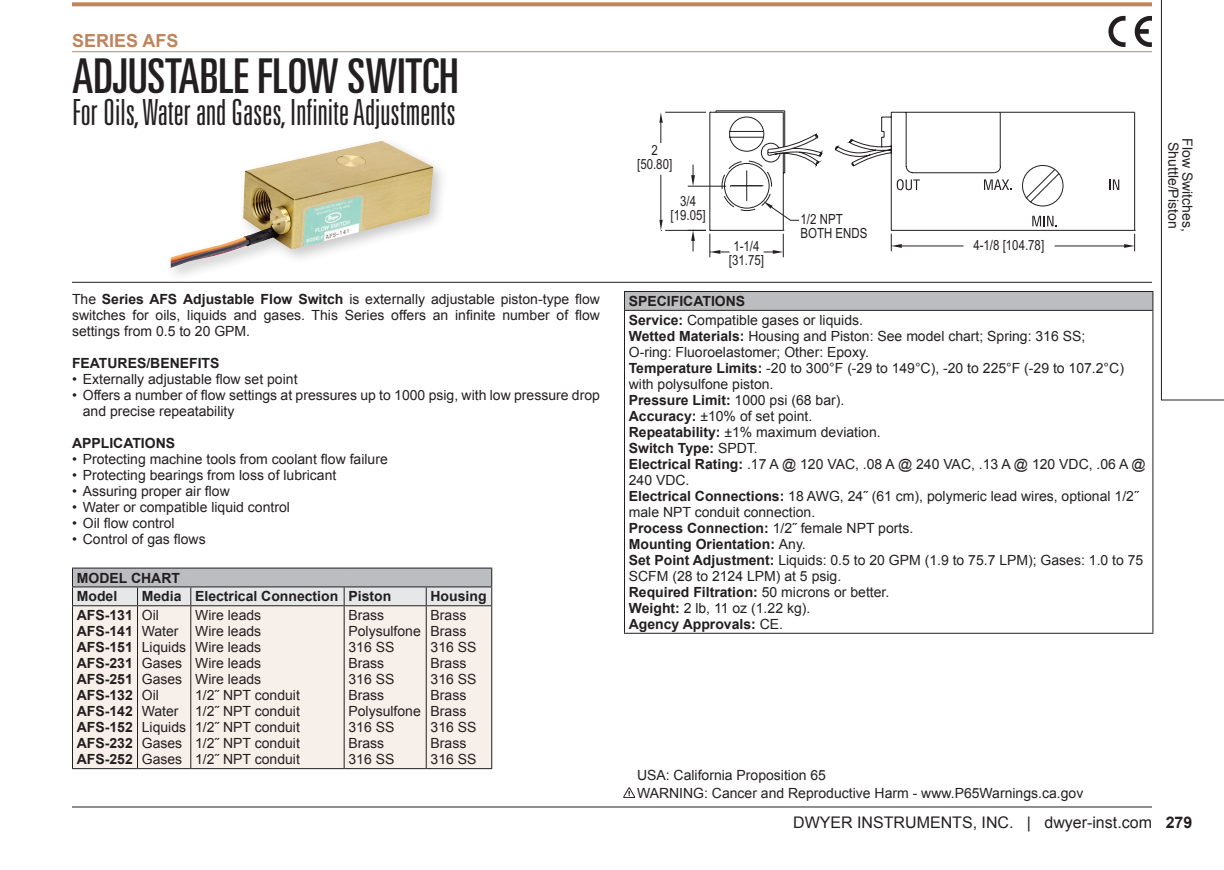
<style>
.page{position:relative;width:1224px;height:870px;background:#fff}
.page>*{position:absolute;margin:0;border:0;box-sizing:border-box;transform-origin:0 0}
.t1{font:ultra-condensed 48px "Univers LT Std";color:#231f20}
.t2{font:300 ultra-condensed 36px "Univers LT Std";color:#231f20}
.t3{font:700 18px "Arial";color:#be855d}
.t4{font:16px "Arial";color:#231f20}
.t5{font:700 16px "Arial";color:#231f20}
.t6{font:14px/16px "Arial";color:#231f20}
.t7{font:700 14px/16px "Arial";color:#231f20}
.t8{font:14px/14px "Arial Narrow";color:#231f20;text-align:center}
.s1{font-weight:700}
</style>
<div class="page">
<hr style="left:72px;top:806px;width:1080px;height:1px;background:#231f20">
<svg style="left:1161px;top:0;width:63px;height:400px"></svg>
<svg style="left:72px;top:2px;width:1080px;height:4px;background:#c38f6a"></svg>
<hr style="left:72px;top:51px;width:1080px;height:1px;background:#be855d">
<hr style="left:665px;top:112px;width:41px;height:1px;background:#231f20">
<hr style="left:665px;top:230px;width:41px;height:1px;background:#231f20">
<hr style="left:660px;top:175px;width:1px;height:45px;background:#231f20">
<svg style="left:659px;top:112px;width:4px;height:31px"></svg>
<svg style="left:659px;top:220px;width:4px;height:11px"></svg>
<svg style="left:688px;top:111px;width:448px;height:143px"></svg>
<div style="left:165px;top:135px;width:284px;height:148px;background:#231f20;opacity:.25"></div>
<img style="left:171px;top:141px;width:262px;height:127px">
<hr style="left:72px;top:282px;width:1080px;height:1px;background:#231f20">
<div style="left:624px;top:291px;width:529px;height:19px;background:#bcbdc0"></div>
<hr style="left:1152px;top:311px;width:1px;height:322px;background:#231f20">
<hr style="left:624px;top:311px;width:1px;height:322px;background:#231f20">
<hr style="left:624px;top:633px;width:529px;height:1px;background:#231f20">
<hr style="left:624px;top:291px;width:529px;height:1px;background:#231f20">
<svg style="left:624px;top:292px;width:1px;height:18px"></svg>
<svg style="left:1152px;top:292px;width:1px;height:18px"></svg>
<hr style="left:624px;top:310px;width:529px;height:1px;background:#231f20">
<svg style="left:1135px;top:16px;width:17px;height:31px"></svg>
<svg style="left:1108px;top:16px;width:18px;height:31px"></svg>
<svg style="left:624px;top:788px;width:11px;height:10px"></svg>
<div style="left:73px;top:606px;width:418px;height:162px;background:#f7efe9"></div>
<hr style="left:137px;top:606px;width:1px;height:162px;background:#231f20">
<hr style="left:344px;top:606px;width:1px;height:162px;background:#231f20">
<hr style="left:426px;top:606px;width:1px;height:162px;background:#231f20">
<hr style="left:72px;top:567px;width:66px;height:1px;background:#231f20">
<hr style="left:138px;top:567px;width:53px;height:1px;background:#231f20">
<hr style="left:191px;top:567px;width:153px;height:1px;background:#231f20">
<hr style="left:344px;top:567px;width:82px;height:1px;background:#231f20">
<hr style="left:426px;top:567px;width:66px;height:1px;background:#231f20">
<svg style="left:72px;top:568px;width:420px;height:37px;background:#cacacd"></svg>
<hr style="left:138px;top:586px;width:53px;height:1px;background:#231f20">
<hr style="left:191px;top:586px;width:153px;height:1px;background:#231f20">
<hr style="left:344px;top:586px;width:82px;height:1px;background:#231f20">
<hr style="left:426px;top:586px;width:66px;height:1px;background:#231f20">
<hr style="left:72px;top:605px;width:66px;height:1px;background:#231f20">
<hr style="left:72px;top:606px;width:1px;height:162px;background:#231f20">
<hr style="left:138px;top:605px;width:53px;height:1px;background:#231f20">
<hr style="left:72px;top:768px;width:66px;height:1px;background:#231f20">
<hr style="left:138px;top:768px;width:53px;height:1px;background:#231f20">
<hr style="left:191px;top:605px;width:153px;height:1px;background:#231f20">
<hr style="left:190px;top:606px;width:1px;height:162px;background:#231f20">
<hr style="left:344px;top:605px;width:82px;height:1px;background:#231f20">
<hr style="left:426px;top:605px;width:66px;height:1px;background:#231f20">
<hr style="left:491px;top:606px;width:1px;height:162px;background:#231f20">
<hr style="left:191px;top:768px;width:153px;height:1px;background:#231f20">
<hr style="left:344px;top:768px;width:82px;height:1px;background:#231f20">
<hr style="left:426px;top:768px;width:66px;height:1px;background:#231f20">
<p class="t3" style="left:72px;top:29px;width:108px">SERIES AFS</p>
<h1 class="t1" style="left:72px;top:49px;width:388px">ADJUSTABLE FLOW SWITCH</h1>
<h2 class="t2" style="left:72px;top:94px;width:385px">For Oils, Water and Gases, Infinite Adjustments</h2>
<p class="t6" style="left:72px;top:291px;width:529px;text-align:justify">The <span class="s1">Series AFS Adjustable Flow Switch</span> is externally adjustable piston-type flow switches for oils, liquids and gases. This Series offers an infinite number of flow settings from 0.5 to 20 GPM.</p>
<p class="t7" style="left:72px;top:355px;width:149px">FEATURES/BENEFITS</p>
<p class="t6" style="left:72px;top:371px;width:227px">• Externally adjustable flow set point</p>
<p class="t6" style="left:83px;top:387px;width:519px;text-indent:-11px">• Offers a number of flow settings at pressures up to 1000 psig, with low pressure drop and precise repeatability</p>
<p class="t7" style="left:72px;top:435px;width:105px">APPLICATIONS</p>
<p class="t6" style="left:72px;top:451px;width:317px">• Protecting machine tools from coolant flow failure</p>
<p class="t6" style="left:72px;top:467px;width:266px">• Protecting bearings from loss of lubricant</p>
<p class="t6" style="left:72px;top:483px;width:159px">• Assuring proper air flow</p>
<p class="t6" style="left:72px;top:499px;width:220px">• Water or compatible liquid control</p>
<p class="t6" style="left:72px;top:515px;width:104px">• Oil flow control</p>
<p class="t6" style="left:72px;top:531px;width:135px">• Control of gas flows</p>
<p class="t7" style="left:77px;top:569px;width:105px;line-height:18.8px">MODEL CHART<br>Model</p>
<p class="t7" style="left:142px;top:589px;width:251px">Media Electrical Connection Piston</p>
<p class="t7" style="left:431px;top:589px;width:57px">Housing</p>
<p class="t7" style="left:77px;top:608px;width:58px;text-align:justify">AFS-131<br>AFS-141<br>AFS-151<br>AFS-231<br>AFS-251<br>AFS-132<br>AFS-142<br>AFS-152<br>AFS-232<br>AFS-252</p>
<p class="t6" style="left:142px;top:607px;width:46px">Oil<br>Water<br>Liquids<br>Gases<br>Gases<br>Oil<br>Water<br>Liquids<br>Gases<br>Gases</p>
<p class="t6" style="left:195px;top:607px;width:106px">Wire leads<br>Wire leads<br>Wire leads<br>Wire leads<br>Wire leads<br>1/2˝ NPT conduit<br>1/2˝ NPT conduit<br>1/2˝ NPT conduit<br>1/2˝ NPT conduit<br>1/2˝ NPT conduit</p>
<p class="t6" style="left:348px;top:607px;width:74px">Brass<br>Polysulfone<br>316 SS<br>Brass<br>316 SS<br>Brass<br>Polysulfone<br>316 SS<br>Brass<br>316 SS</p>
<p class="t6" style="left:431px;top:607px;width:47px">Brass<br>Brass<br>316 SS<br>Brass<br>316 SS<br>Brass<br>Brass<br>316 SS<br>Brass<br>316 SS</p>
<p class="t8" style="left:637px;top:143px;width:37px">2 [50.80]</p>
<p class="t8" style="left:671px;top:193px;width:37px">3/4 [19.05]</p>
<p class="t8" style="left:729px;top:239px;width:37px">1-1/4 [31.75]</p>
<p class="t8" style="left:801px;top:212px;width:68px;text-align:left">1/2 NPT<br>BOTH ENDS</p>
<p class="t8" style="left:973px;top:238px;width:72px">4-1/8 [104.78]</p>
<p class="t6" style="left:629px;top:292px;width:236px;line-height:18.8px"><span class="s1">SPECIFICATIONS<br>Service:</span> Compatible gases or liquids.</p>
<p class="t6" style="left:629px;top:328px;width:519px"><span class="s1">Wetted Materials:</span> Housing and Piston: See model chart; Spring: 316 SS;<br>O-ring: Fluoroelastomer; Other: Epoxy.<br><span class="s1">Temperature Limits:</span> -20 to 300°F (-29 to 149°C), -20 to 225°F (-29 to 107.2°C) with polysulfone piston.<br><span class="s1">Pressure Limit:</span> 1000 psi (68 bar).<br><span class="s1">Accuracy:</span> ±10% of set point.<br><span class="s1">Repeatability:</span> ±1% maximum deviation.<br><span class="s1">Switch Type:</span> SPDT.<br><span class="s1">Electrical Rating:</span> .17 A @ 120 VAC, .08 A @ 240 VAC, .13 A @ 120 VDC, .06 A @ 240 VDC.<br><span class="s1">Electrical Connections:</span> 18 AWG, 24˝ (61 cm), polymeric lead wires, optional 1/2˝ male NPT conduit connection.<br><span class="s1">Process Connection:</span> 1/2˝ female NPT ports.<br><span class="s1">Mounting Orientation:</span> Any.<br><span class="s1">Set Point Adjustment:</span> Liquids: 0.5 to 20 GPM (1.9 to 75.7 LPM); Gases: 1.0 to 75<br>SCFM (28 to 2124 LPM) at 5 psig.<br><span class="s1">Required Filtration:</span> 50 microns or better.<br><span class="s1">Weight:</span> 2 lb, 11 oz (1.22 kg).<br><span class="s1">Agency Approvals:</span> CE.</p>
<p class="t6" style="left:1181px;top:142px;width:88px;rotate:90deg">Shuttle/Piston</p>
<p class="t6" style="left:1195px;top:138px;width:95px;rotate:90deg">Flow Switches,</p>
<p class="t6" style="left:637px;top:766px;width:448px;line-height:18px">USA: California Proposition 65<br>WARNING: Cancer and Reproductive Harm - www.P65Warnings.ca.gov</p>
<p class="t4" style="left:793px;top:811px;width:360px">DWYER INSTRUMENTS, INC. | dwyer-inst.com</p>
<p class="t5" style="left:1166px;top:811px;width:28px">279</p>
</div>
